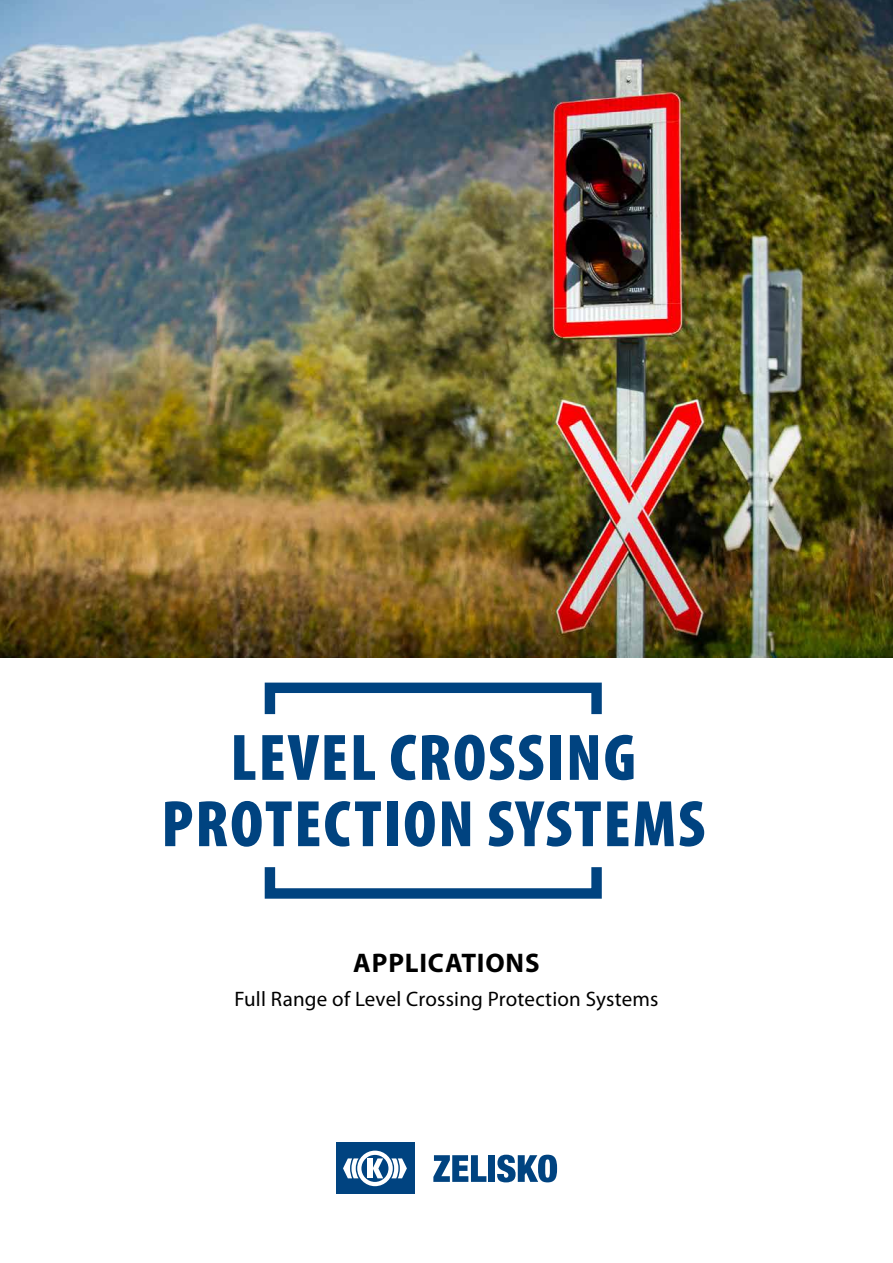
<style>
.page{position:relative;width:893px;height:1263px;background:#fff}
.page>*{position:absolute;margin:0;border:0;box-sizing:border-box;transform-origin:0 0}
.t1{font:900 condensed 66.3px/66.3px "Myriad Pro";letter-spacing:.03em;color:#004380;text-align:center}
.t2{font:700 27px "Myriad Pro";letter-spacing:.03em;color:#000}
.t3{font:21px "Myriad Pro";letter-spacing:.01em;color:#000}
</style>
<div class="page">
<img style="left:0;top:0;width:893px;height:657px">
<div style="left:336px;top:1142px;width:78px;height:51px;background:#004380"></div>
<svg style="left:343px;top:1150px;width:64px;height:36px"></svg>
<svg style="left:433px;top:1155px;width:53px;height:27px"></svg>
<div style="left:488px;top:1155px;width:7px;height:27px;background:#004380"></div>
<svg style="left:497px;top:1155px;width:60px;height:27px"></svg>
<div style="left:265px;top:862px;width:337px;height:37px;border:10px solid #004380"></div>
<div style="left:265px;top:683px;width:337px;height:36px;border:10px solid #004380"></div>
<h1 class="t1" style="left:161px;top:725px;width:545px">LEVEL CROSSING<br>PROTECTION SYSTEMS</h1>
<p class="t2" style="left:353px;top:947px;width:188px">APPLICATIONS</p>
<p class="t3" style="left:234px;top:987px;width:425px">Full Range of Level Crossing Protection Systems</p>
</div>
